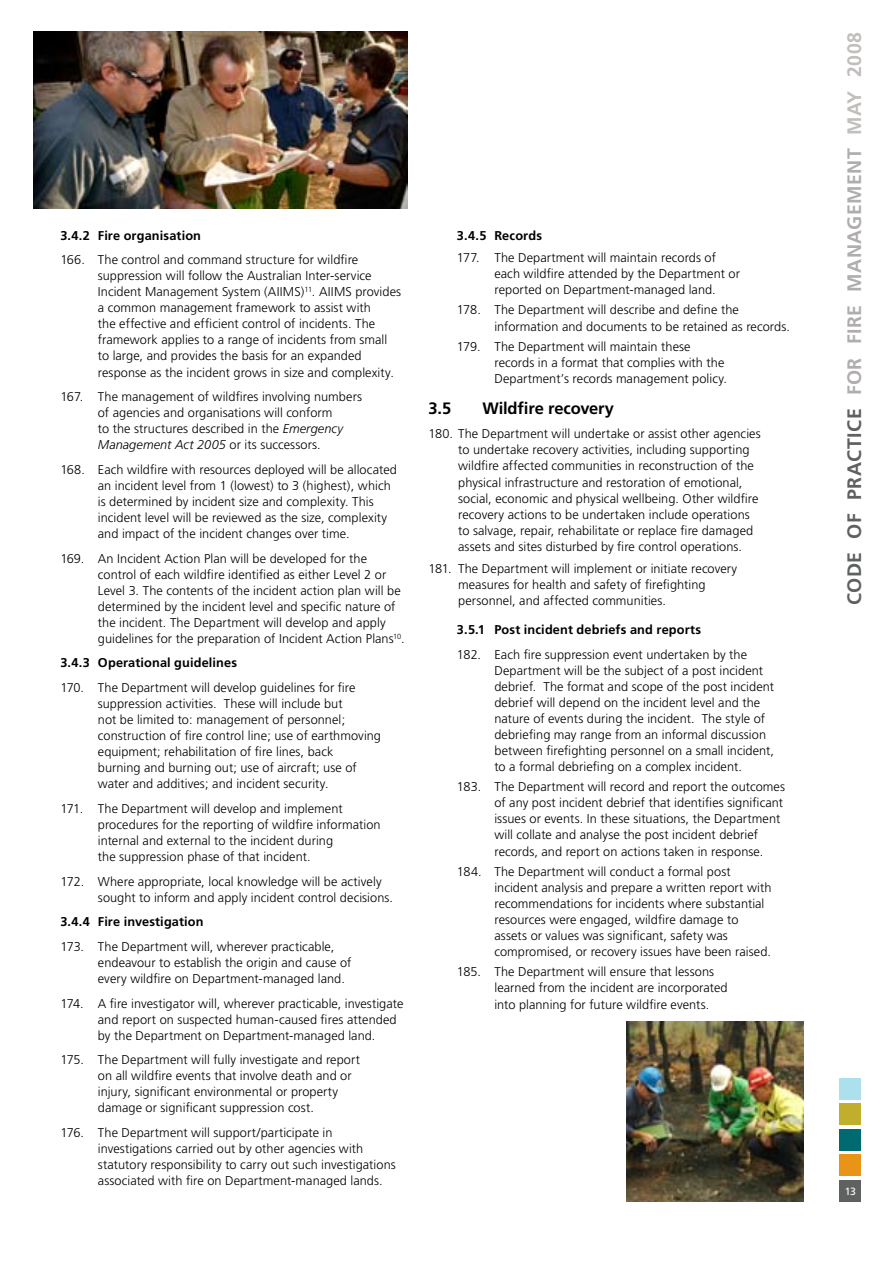
<style>
.page{position:relative;width:893px;height:1263px;background:#fff}
.page>*{position:absolute;margin:0;border:0;box-sizing:border-box;transform-origin:0 0}
.t1{font:700 19.5px "Frutiger";letter-spacing:.025em;color:#b0adad}
.t2{font:700 16.5px "Frutiger";letter-spacing:-.01em;color:#000}
.t3{font:300 12.75px/16px "Frutiger";letter-spacing:.005em;color:#000}
.t4{font:700 12.75px "Frutiger";letter-spacing:.01em;color:#000}
.t5{font:10.5px "Frutiger";color:#fff}
.s1{font-style:italic}
.s2{color:#5f6060}
.s3{color:#c1bebd}
</style>
<div class="page">
<div style="left:840px;top:1078px;width:21px;height:21px;background:#ade0ed"></div>
<div style="left:840px;top:1103px;width:21px;height:22px;background:#c0ae2c"></div>
<div style="left:840px;top:1129px;width:21px;height:21px;background:#006a71"></div>
<div style="left:840px;top:1154px;width:21px;height:22px;background:#e89419"></div>
<div style="left:840px;top:1180px;width:21px;height:21px;background:#5f6060"></div>
<img style="left:33px;top:32px;width:374px;height:177px">
<img style="left:627px;top:1021px;width:177px;height:180px">
<p class="t4" style="left:60px;top:228px;width:142px">3.4.2 Fire organisation</p>
<p class="t3" style="left:98px;top:252px;width:305px;text-indent:-38px">166. The control and command structure for wildfire suppression will follow the Australian Inter-service Incident Management System (AIIMS)<sup>11</sup>. AIIMS provides a common management framework to assist with<br>the effective and efficient control of incidents. The framework applies to a range of incidents from small to large, and provides the basis for an expanded response as the incident grows in size and complexity.</p>
<p class="t3" style="left:98px;top:389px;width:266px;text-indent:-37px">167. The management of wildfires involving numbers of agencies and organisations will conform<br>to the structures described in the <span class="s1">Emergency Management Act 2005</span> or its successors.</p>
<p class="t3" style="left:98px;top:462px;width:301px;text-indent:-37px">168. Each wildfire with resources deployed will be allocated an incident level from 1 (lowest) to 3 (highest), which is determined by incident size and complexity. This incident level will be reviewed as the size, complexity and impact of the incident changes over time.</p>
<p class="t3" style="left:98px;top:550px;width:308px;text-indent:-37px">169. An Incident Action Plan will be developed for the control of each wildfire identified as either Level 2 or Level 3. The contents of the incident action plan will be determined by the incident level and specific nature of the incident. The Department will develop and apply guidelines for the preparation of Incident Action Plans<sup>10</sup>.</p>
<p class="t4" style="left:60px;top:655px;width:178px">3.4.3 Operational guidelines</p>
<p class="t3" style="left:98px;top:680px;width:285px;text-indent:-37px">170. The Department will develop guidelines for fire suppression activities. These will include but<br>not be limited to: management of personnel; construction of fire control line; use of earthmoving equipment; rehabilitation of fire lines, back<br>burning and burning out; use of aircraft; use of water and additives; and incident security.</p>
<p class="t3" style="left:98px;top:800px;width:284px;text-indent:-37px">171. The Department will develop and implement procedures for the reporting of wildfire information internal and external to the incident during<br>the suppression phase of that incident.</p>
<p class="t3" style="left:98px;top:873px;width:297px;text-indent:-37px">172. Where appropriate, local knowledge will be actively sought to inform and apply incident control decisions.</p>
<p class="t4" style="left:60px;top:914px;width:145px">3.4.4 Fire investigation</p>
<p class="t3" style="left:98px;top:939px;width:255px;text-indent:-37px">173. The Department will, wherever practicable, endeavour to establish the origin and cause of every wildfire on Department-managed land.</p>
<p class="t3" style="left:98px;top:995px;width:307px;text-indent:-37px">174. A fire investigator will, wherever practicable, investigate and report on suspected human-caused fires attended by the Department on Department-managed land.</p>
<p class="t3" style="left:98px;top:1052px;width:264px;text-indent:-37px">175. The Department will fully investigate and report on all wildfire events that involve death and or injury, significant environmental or property damage or significant suppression cost.</p>
<p class="t3" style="left:98px;top:1125px;width:299px;text-indent:-37px">176. The Department will support/participate in investigations carried out by other agencies with statutory responsibility to carry out such investigations associated with fire on Department-managed lands.</p>
<p class="t4" style="left:457px;top:228px;width:87px">3.4.5 Records</p>
<p class="t3" style="left:494px;top:250px;width:247px;text-indent:-37px">177. The Department will maintain records of each wildfire attended by the Department or reported on Department-managed land.</p>
<p class="t3" style="left:494px;top:302px;width:297px;text-indent:-37px">178. The Department will describe and define the information and documents to be retained as records.</p>
<p class="t3" style="left:494px;top:339px;width:234px;text-indent:-37px">179. The Department will maintain these records in a format that complies with the<br>Department’s records management policy.</p>
<p class="t2" style="left:428px;top:398px;width:24px">3.5</p>
<p class="t2" style="left:482px;top:398px;width:133px">Wildfire recovery</p>
<p class="t3" style="left:458px;top:426px;width:304px;text-indent:-30px">180. The Department will undertake or assist other agencies to undertake recovery activities, including supporting wildfire affected communities in reconstruction of the physical infrastructure and restoration of emotional, social, economic and physical wellbeing. Other wildfire recovery actions to be undertaken include operations to salvage, repair, rehabilitate or replace fire damaged assets and sites disturbed by fire control operations.</p>
<p class="t3" style="left:458px;top:561px;width:281px;text-indent:-30px">181. The Department will implement or initiate recovery measures for health and safety of firefighting personnel, and affected communities.</p>
<p class="t4" style="left:457px;top:622px;width:246px">3.5.1 Post incident debriefs and reports</p>
<p class="t3" style="left:494px;top:646px;width:281px;text-indent:-37px">182. Each fire suppression event undertaken by the Department will be the subject of a post incident debrief. The format and scope of the post incident debrief will depend on the incident level and the nature of events during the incident. The style of debriefing may range from an informal discussion between firefighting personnel on a small incident, to a formal debriefing on a complex incident.</p>
<p class="t3" style="left:494px;top:779px;width:292px;text-indent:-37px">183. The Department will record and report the outcomes of any post incident debrief that identifies significant issues or events. In these situations, the Department will collate and analyse the post incident debrief records, and report on actions taken in response.</p>
<p class="t3" style="left:494px;top:863px;width:279px;text-indent:-37px">184. The Department will conduct a formal post incident analysis and prepare a written report with recommendations for incidents where substantial resources were engaged, wildfire damage to assets or values was significant, safety was compromised, or recovery issues have been raised.</p>
<p class="t3" style="left:494px;top:964px;width:235px;text-indent:-37px">185. The Department will ensure that lessons learned from the incident are incorporated into planning for future wildfire events.</p>
<h1 class="t1" style="left:843px;top:605px;width:575px;rotate:-90deg"><span class="s2">Code of Practice</span> for Fire Managem ent <span class="s3">May 2008</span></h1>
<p class="t5" style="left:845px;top:1185px;width:6px">13</p>
</div>
